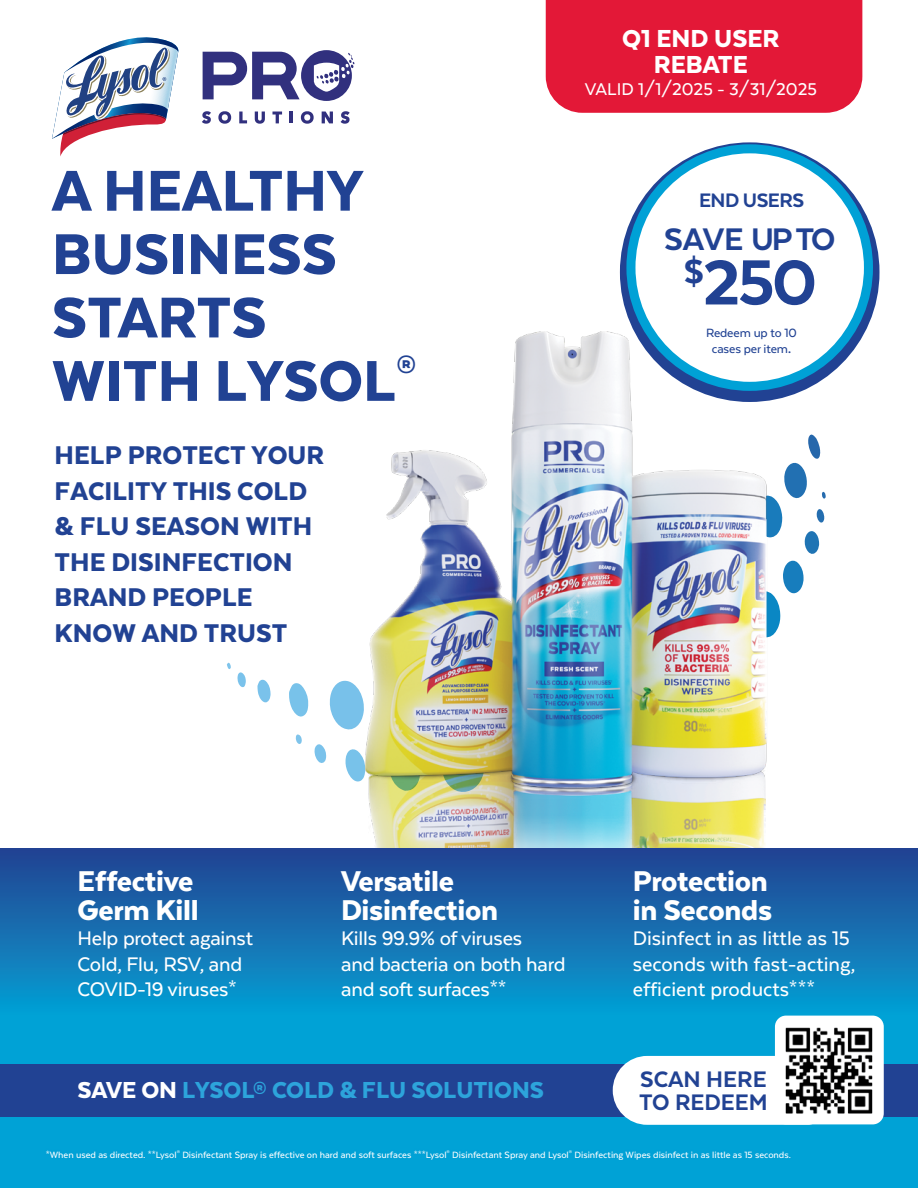
<style>
.page{position:relative;width:918px;height:1188px;background:#fff}
.page>*{position:absolute;margin:0;border:0;box-sizing:border-box;transform-origin:0 0}
.t1{font:800 73.5px "Texta";color:#214293}
.t2{font:900 66.3px/63.4px "Texta";color:#214293}
.t3{font:800 36px "Texta";letter-spacing:-.045em;color:#214293}
.t4{font:900 33px/28.5px "Texta";letter-spacing:-.01em;color:#fff}
.t5{font:900 29.55px/35.4px "Texta";color:#214293}
.t6{font:900 28.35px/25.7px "Texta";color:#fff;text-align:center}
.t7{font:900 26.7px "Texta";letter-spacing:-.005em;color:#2da4db}
.t8{font:800 25.95px/22.8px "Texta";color:#214293}
.t9{font:500 22.65px/25.5px "Texta";letter-spacing:-.01em;color:#fff}
.t10{font:800 22.5px "Texta";letter-spacing:-.025em;color:#214293}
.t11{font:500 19.65px "Texta";color:#fff}
.t12{font:500 13.8px/15.1px "Texta";letter-spacing:-.01em;color:#214293;text-align:center}
.t13{font:500 10.5px "Texta";color:#fff}
.s1{font-weight:800}
.s2{color:#fff}
</style>
<div class="page">
<svg style="left:329px;top:680px;width:35px;height:23px"></svg>
<svg style="left:289px;top:683px;width:20px;height:34px"></svg>
<svg style="left:257px;top:679px;width:14px;height:24px"></svg>
<svg style="left:314px;top:744px;width:4px;height:17px"></svg>
<svg style="left:237px;top:672px;width:9px;height:16px"></svg>
<svg style="left:296px;top:734px;width:6px;height:10px"></svg>
<svg style="left:227px;top:663px;width:4px;height:6px"></svg>
<svg style="left:781px;top:435px;width:45px;height:159px"></svg>
<svg style="left:0;top:849px;width:918px;height:339px;background:#0f7bba"></svg>
<img style="left:459px;top:829px;width:229px;height:13px">
<img style="left:583px;top:787px;width:183px;height:44px">
<img style="left:318px;top:703px;width:279px;height:126px">
<div style="left:0;top:1064px;width:918px;height:52px;background:#214293"></div>
<svg style="left:202px;top:111px;width:9px;height:13px"></svg>
<svg style="left:218px;top:111px;width:13px;height:13px"></svg>
<svg style="left:239px;top:112px;width:8px;height:11px"></svg>
<svg style="left:255px;top:112px;width:10px;height:12px"></svg>
<svg style="left:272px;top:112px;width:10px;height:11px"></svg>
<svg style="left:290px;top:112px;width:3px;height:11px"></svg>
<svg style="left:301px;top:111px;width:13px;height:13px"></svg>
<svg style="left:322px;top:112px;width:11px;height:11px"></svg>
<svg style="left:341px;top:111px;width:9px;height:13px"></svg>
<svg style="left:203px;top:50px;width:152px;height:51px"></svg>
<svg style="left:52px;top:37px;width:127px;height:120px"></svg>
<div style="left:775px;top:1016px;width:109px;height:108px;background:#fff;border-radius:11px"></div>
<img style="left:785px;top:1027px;width:88px;height:87px">
<div style="left:546px;top:0;width:316px;height:113px;background:#e31837"></div>
<svg style="left:626px;top:149px;width:247px;height:247px"></svg>
<div style="left:620px;top:142px;width:260px;height:260px;border:13px solid #214293;border-radius:50%"></div>
<div style="left:631px;top:149px;width:237px;height:237px;background:#fff;border-radius:50%"></div>
<div style="left:626px;top:144px;width:247px;height:247px;border:9px solid #00a1d6;border-radius:50%"></div>
<svg style="left:42px;top:1056px;width:778px;height:132px"></svg>
<img style="left:366px;top:331px;width:415px;height:456px">
<h2 class="t2" style="left:52px;top:158px;width:366px">A HEALTHY<br>BUSINESS<br>STARTS<br>WITH LYSOL<sup>®</sup></h2>
<h3 class="t5" style="left:55px;top:437px;width:271px">HELP PROTECT YOUR<br>FACILITY THIS COLD &amp; FLU SEASON WITH<br>THE DISINFECTION<br>BRAND PEOPLE<br>KNOW AND TRUST</h3>
<p class="t6" style="left:622px;top:25px;width:159px">Q1 END USER<br>REBATE</p>
<p class="t11" style="left:585px;top:79px;width:234px">VALID 1/1/2025 - 3/31/2025</p>
<p class="t10" style="left:699px;top:189px;width:106px">END USERS</p>
<h3 class="t3" style="left:664px;top:221px;width:173px">SAVE UP TO</h3>
<h1 class="t1" style="left:684px;top:244px;width:135px"><sup>$</sup>250</h1>
<p class="t12" style="left:706px;top:326px;width:92px">Redeem up to 10 cases per item<span class="s1">.</span></p>
<h3 class="t4" style="left:78px;top:866px;width:122px">Effective<br>Germ Kill</h3>
<p class="t9" style="left:78px;top:925px;width:177px">Help protect against<br>Cold, Flu, RSV, and<br>COVID-19 viruses*</p>
<h3 class="t4" style="left:341px;top:866px;width:159px">Versatile<br>Disinfection</h3>
<p class="t9" style="left:341px;top:925px;width:226px">Kills 99.9% of viruses<br>and bacteria on both hard and soft surfaces**</p>
<h3 class="t4" style="left:633px;top:866px;width:141px">Protection in Seconds</h3>
<p class="t9" style="left:633px;top:925px;width:224px">Disinfect in as little as 15 seconds with fast-acting, efficient products***</p>
<p class="t7" style="left:78px;top:1076px;width:468px"><span class="s2">SAVE ON</span> LYSOL® COLD &amp; FLU SOLUTIONS</p>
<p class="t8" style="left:639px;top:1067px;width:130px">SCAN HERE<br>TO REDEEM</p>
<p class="t13" style="left:46px;top:1149px;width:747px">*When used as directed. **Lysol<sup>®</sup> Disinfectant Spray is effective on hard and soft surfaces ***Lysol<sup>®</sup> Disinfectant Spray and Lysol<sup>®</sup> Disinfecting Wipes disinfect in as little as 15 seconds.</p>
</div>
